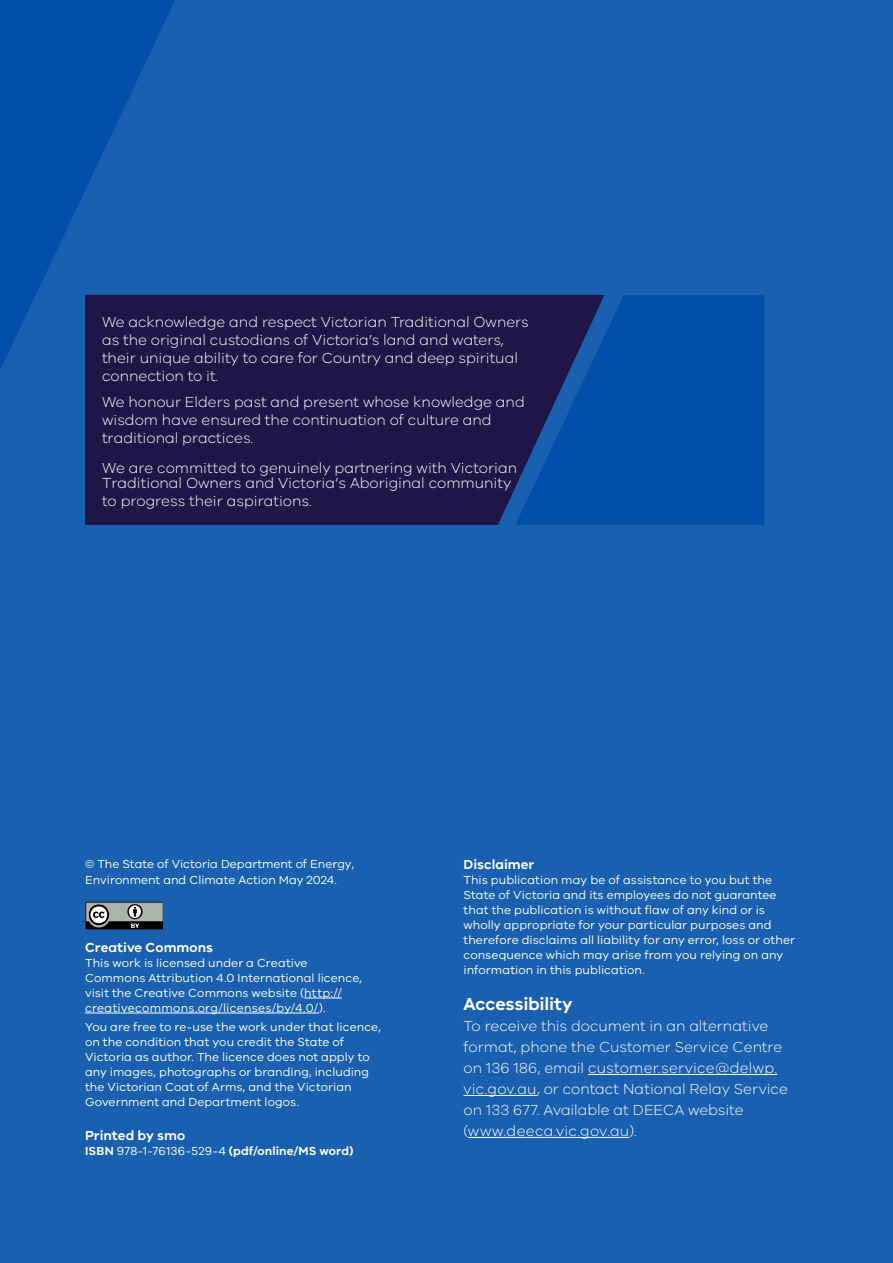
<style>
.page{position:relative;width:893px;height:1263px;background:#1a60b0}
.page>*{position:absolute;margin:0;border:0;box-sizing:border-box;transform-origin:0 0}
.t1{font:600 18px "VIC";letter-spacing:-.01em;color:#fff}
.t2{font:300 15px/21px "VIC";color:#fff}
.t3{font:600 13.5px "VIC";letter-spacing:.005em;color:#fff}
.t4{font:12px/15px "VIC";letter-spacing:.005em;color:#fff}
.t5{font:600 12px "VIC";letter-spacing:.01em;color:#fff}
.s1{font-weight:400}
</style>
<div class="page">
<svg style="left:0;top:0;width:175px;height:370px;fill:#004ea8"></svg>
<hr style="left:304px;top:998px;width:38px;height:1px;background:#fff">
<hr style="left:85px;top:1013px;width:234px;height:1px;background:#fff">
<svg style="left:85px;top:902px;width:78px;height:27px;background:#757977"></svg>
<hr style="left:588px;top:1074px;width:189px;height:1px;background:#fff">
<hr style="left:463px;top:1095px;width:74px;height:1px;background:#fff">
<hr style="left:468px;top:1137px;width:161px;height:1px;background:#fff">
<div style="left:85px;top:295px;width:430px;height:230px;background:#201547"></div>
<svg style="left:515px;top:295px;width:249px;height:230px;background:#064699"></svg>
<p class="t2" style="left:102px;top:312px;width:428px;line-height:18px">We acknowledge and respect Victorian Traditional Owners as the original custodians of Victoria’s land and waters, their unique ability to care for Country and deep spiritual connection to it.</p>
<p class="t2" style="left:102px;top:393px;width:424px;line-height:18px">We honour Elders past and present whose knowledge and wisdom have ensured the continuation of culture and traditional practices.</p>
<p class="t2" style="left:102px;top:460px;width:417px;line-height:15px">We are committed to genuinely partnering with Victorian<br>Traditional Owners and Victoria’s Aboriginal community</p>
<p class="t2" style="left:102px;top:490px;width:211px">to progress their aspirations.</p>
<p class="t4" style="left:85px;top:855px;width:271px;line-height:16.8px">© The State of Victoria Department of Energy,<br>Environment and Climate Action May 2024.</p>
<p class="t3" style="left:85px;top:939px;width:129px">Creative Commons</p>
<p class="t4" style="left:85px;top:955px;width:278px">This work is licensed under a Creative Commons Attribution 4.0 International licence, visit the Creative Commons website (http:// creativecommons.org/licenses/by/4.0/).</p>
<p class="t4" style="left:85px;top:1019px;width:297px">You are free to re-use the work under that licence, on the condition that you credit the State of Victoria as author. The licence does not apply to any images, photographs or branding, including the Victorian Coat of Arms, and the Victorian Government and Department logos.</p>
<p class="t3" style="left:85px;top:1127px;width:102px">Printed by smo</p>
<p class="t5" style="left:85px;top:1143px;width:270px">ISBN <span class="s1">978-1-76136-529-4</span> (pdf/online/MS word)</p>
<p class="t3" style="left:463px;top:856px;width:72px">Disclaimer</p>
<p class="t4" style="left:463px;top:872px;width:333px">This publication may be of assistance to you but the State of Victoria and its employees do not guarantee that the publication is without flaw of any kind or is wholly appropriate for your particular purposes and therefore disclaims all liability for any error, loss or other consequence which may arise from you relying on any information in this publication.</p>
<h1 class="t1" style="left:463px;top:993px;width:111px">Accessibility</h1>
<p class="t2" style="left:463px;top:1015px;width:326px">To receive this document in an alternative format, phone the Customer Service Centre on 136 186, email customer.service@delwp. vic.gov.au, or contact National Relay Service on 133 677. Available at DEECA website (www.deeca.vic.gov.au).</p>
</div>
